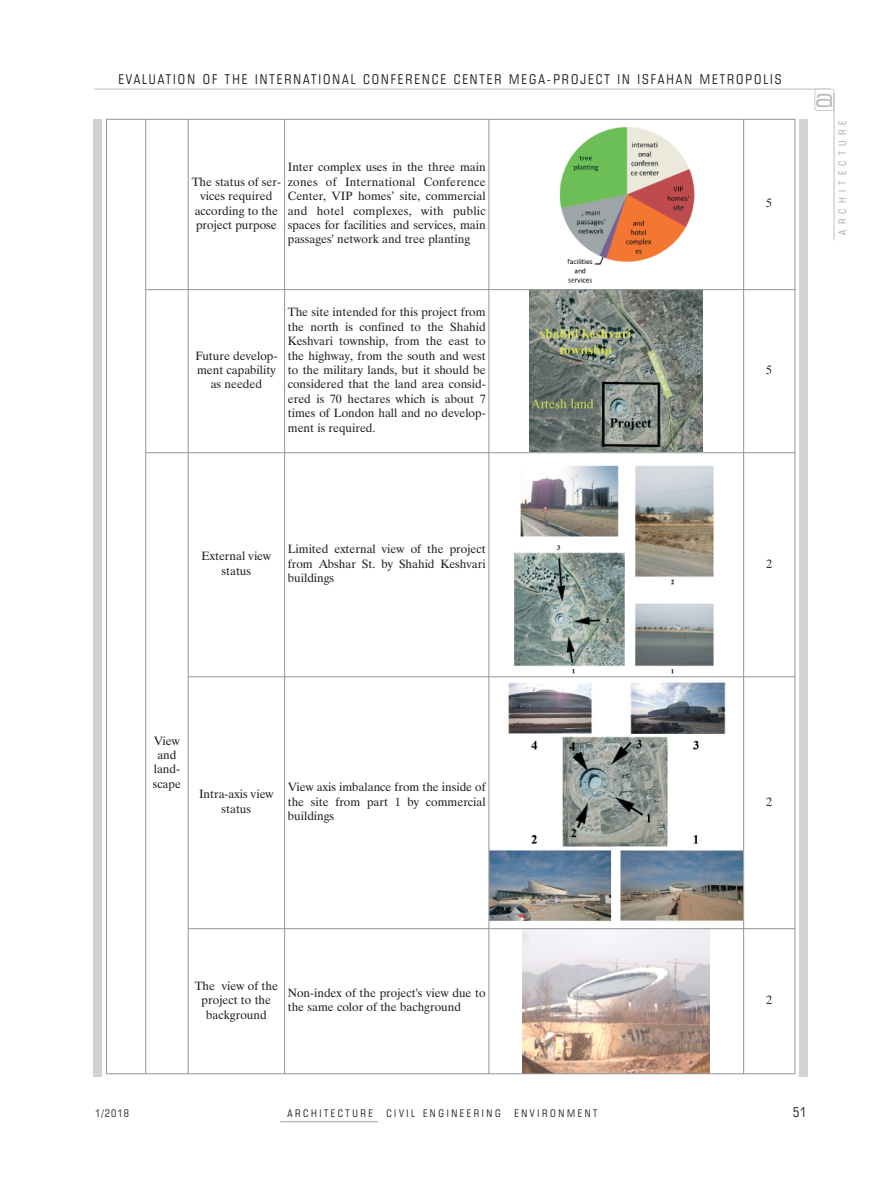
<style>
.page{position:relative;width:893px;height:1191px;background:#fff}
.page>*{position:absolute;margin:0;border:0;box-sizing:border-box;transform-origin:0 0}
.t1{font:25.5px "Square 721 Ex EU";color:#bcbdc0}
.t2{font:13.5px "Square 721 Cn EU";letter-spacing:.15em;color:#231f20}
.t3{font:12px/14.4px "Dutch 801 EU";color:#231f20;text-align:center}
.t4{font:10.5px "Square 721 Cn EU";letter-spacing:.25em;color:#231f20}
.t5{font:10.5px "Square 721 Cn EU";letter-spacing:.5em;color:#a8a9ad}
</style>
<div class="page">
<hr style="left:94px;top:89px;width:737px;height:1px;background:#bcbdc0">
<div style="left:814px;top:89px;width:20px;height:22px;border:2px solid #bcbdc0;border-radius:3px"></div>
<hr style="left:834px;top:93px;width:1px;height:147px;background:#bcbdc0">
<hr style="left:280px;top:1121px;width:98px;height:1px;background:#bcbdc0">
<div style="left:94px;top:119px;width:8px;height:957px;background:#d1d2d4"></div>
<div style="left:799px;top:119px;width:9px;height:957px;background:#d1d2d4"></div>
<img style="left:559px;top:127px;width:136px;height:156px">
<img style="left:530px;top:290px;width:173px;height:162px">
<img style="left:504px;top:453px;width:224px;height:221px">
<img style="left:490px;top:682px;width:253px;height:240px">
<img style="left:523px;top:929px;width:187px;height:144px">
<hr style="left:106px;top:119px;width:1px;height:955px;background:#939598">
<hr style="left:145px;top:119px;width:1px;height:955px;background:#939598">
<hr style="left:188px;top:119px;width:1px;height:955px;background:#939598">
<hr style="left:284px;top:119px;width:1px;height:955px;background:#939598">
<hr style="left:489px;top:119px;width:1px;height:955px;background:#939598">
<hr style="left:743px;top:119px;width:1px;height:955px;background:#939598">
<hr style="left:795px;top:119px;width:1px;height:955px;background:#939598">
<hr style="left:106px;top:119px;width:689px;height:1px;background:#939598">
<hr style="left:145px;top:289px;width:650px;height:1px;background:#939598">
<hr style="left:145px;top:452px;width:650px;height:1px;background:#939598">
<hr style="left:188px;top:676px;width:607px;height:1px;background:#939598">
<hr style="left:188px;top:928px;width:607px;height:1px;background:#939598">
<hr style="left:106px;top:1073px;width:689px;height:1px;background:#939598">
<p class="t2" style="left:118px;top:71px;width:665px">EVALUATION OF THE INTERNATIONAL CONFERENCE CENTER MEGA-PROJECT IN ISFAHAN METROPOLIS</p>
<p class="t3" style="left:288px;top:160px;width:199px;text-align:justify">Inter complex uses in the three main zones of International Conference Center, VIP homes’ site, commercial and hotel complexes, with public spaces for facilities and services, main passages' network and tree planting</p>
<p class="t3" style="left:192px;top:175px;width:91px">The status of ser&shy;vices required according to the project purpose</p>
<p class="t3" style="left:195px;top:348px;width:84px">Future develop&shy;ment capability as needed</p>
<p class="t3" style="left:288px;top:305px;width:199px;text-align:justify">The site intended for this project from the north is confined to the Shahid Keshvari township, from the east to the highway, from the south and west to the military lands, but it should be considered that the land area consid&shy;ered is 70 hectares which is about 7 times of London hall and no develop&shy;ment is required.</p>
<p class="t3" style="left:766px;top:196px;width:7px">5</p>
<p class="t3" style="left:766px;top:363px;width:7px">5</p>
<h1 class="t1" style="left:815px;top:82px;width:21px">a</h1>
<p class="t5" style="left:836px;top:235px;width:116px;rotate:-90deg">ARCHITECTURE</p>
<p class="t3" style="left:201px;top:549px;width:71px">External view status</p>
<p class="t3" style="left:288px;top:542px;width:199px;text-align:justify">Limited external view of the project from Abshar St. by Shahid Keshvari buildings</p>
<p class="t3" style="left:766px;top:556px;width:7px">2</p>
<p class="t3" style="left:153px;top:733px;width:30px">View and land&shy;scape</p>
<p class="t3" style="left:199px;top:787px;width:76px">Intra-axis view status</p>
<p class="t3" style="left:288px;top:780px;width:199px;text-align:justify">View axis imbalance from the inside of the site from part 1 by commercial buildings</p>
<p class="t3" style="left:766px;top:794px;width:7px">2</p>
<p class="t3" style="left:195px;top:978px;width:85px">The view of the project to the background</p>
<p class="t3" style="left:288px;top:985px;width:199px;text-align:left">Non-index of the project's view due to the same color of the bachground</p>
<p class="t3" style="left:766px;top:993px;width:7px">2</p>
<p class="t4" style="left:95px;top:1107px;width:36px">1/2018</p>
<p class="t4" style="left:287px;top:1107px;width:87px">ARCHITECTURE</p>
<p class="t4" style="left:386px;top:1107px;width:116px">CIVIL ENGINEERING</p>
<p class="t4" style="left:514px;top:1107px;width:85px">ENVIRONMENT</p>
<p class="t2" style="left:793px;top:1104px;width:15px">51</p>
</div>
